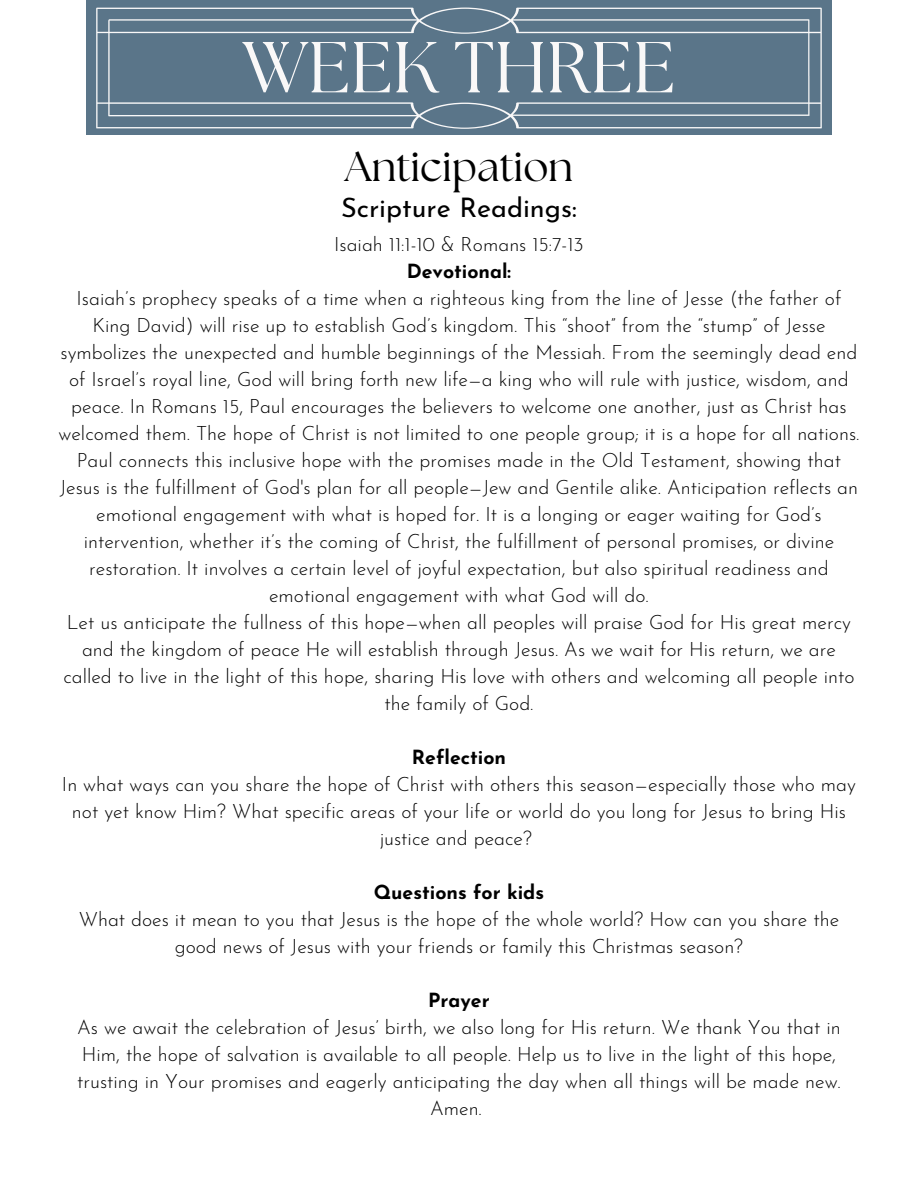
<style>
.page{position:relative;width:918px;height:1188px;background:#fff}
.page>*{position:absolute;margin:0;border:0;box-sizing:border-box;transform-origin:0 0}
.t1{font:72px "The Seasons";color:#f9f8f8}
.t2{font:42px "The Seasons";color:#000}
.t3{font:27px "Josefin Sans";color:#000}
.t4{font:300 19.5px/27px "Josefin Sans";color:#000;text-align:center}
.t5{font:700 19.5px "Josefin Sans";color:#000}
</style>
<div class="page">
<div style="left:86px;top:0;width:746px;height:135px;background:#5a7589"></div>
<svg style="left:96px;top:8px;width:726px;height:121px"></svg>
<p class="t1" style="left:243px;top:35px;width:434px">WEEK THREE</p>
<h1 class="t2" style="left:345px;top:147px;width:230px">Anticipation</h1>
<p class="t3" style="left:341px;top:196px;width:237px">Scripture Readings:</p>
<h2 class="t4" style="left:334px;top:233px;width:251px">Isaiah 11:1-10 &amp; Romans 15:7-13</h2>
<h3 class="t5" style="left:407px;top:264px;width:106px">Devotional:</h3>
<p class="t4" style="left:59px;top:287px;width:802px">Isaiah’s prophecy speaks of a time when a righteous king from the line of Jesse (the father of King David) will rise up to establish God’s kingdom. This “shoot” from the “stump” of Jesse symbolizes the unexpected and humble beginnings of the Messiah. From the seemingly dead end of Israel’s royal line, God will bring forth new life—a king who will rule with justice, wisdom, and peace. In Romans 15, Paul encourages the believers to welcome one another, just as Christ has welcomed them. The hope of Christ is not limited to one people group; it is a hope for all nations.<br>Paul connects this inclusive hope with the promises made in the Old Testament, showing that Jesus is the fulfillment of God's plan for all people—Jew and Gentile alike. Anticipation reflects an emotional engagement with what is hoped for. It is a longing or eager waiting for God’s intervention, whether it’s the coming of Christ, the fulfillment of personal promises, or divine restoration. It involves a certain level of joyful expectation, but also spiritual readiness and emotional engagement with what God will do.</p>
<p class="t4" style="left:63px;top:611px;width:793px">Let us anticipate the fullness of this hope—when all peoples will praise God for His great mercy and the kingdom of peace He will establish through Jesus. As we wait for His return, we are called to live in the light of this hope, sharing His love with others and welcoming all people into the family of God.</p>
<p class="t5" style="left:412px;top:750px;width:96px">Reflection</p>
<p class="t4" style="left:62px;top:773px;width:795px">In what ways can you share the hope of Christ with others this season—especially those who may not yet know Him? What specific areas of your life or world do you long for Jesus to bring His justice and peace?</p>
<p class="t5" style="left:374px;top:885px;width:172px">Questions for kids</p>
<p class="t4" style="left:79px;top:908px;width:762px">What does it mean to you that Jesus is the hope of the whole world? How can you share the good news of Jesus with your friends or family this Christmas season?</p>
<p class="t5" style="left:428px;top:993px;width:63px">Prayer</p>
<p class="t4" style="left:77px;top:1016px;width:765px">As we await the celebration of Jesus’ birth, we also long for His return. We thank You that in Him, the hope of salvation is available to all people. Help us to live in the light of this hope, trusting in Your promises and eagerly anticipating the day when all things will be made new.<br>Amen.</p>
</div>
